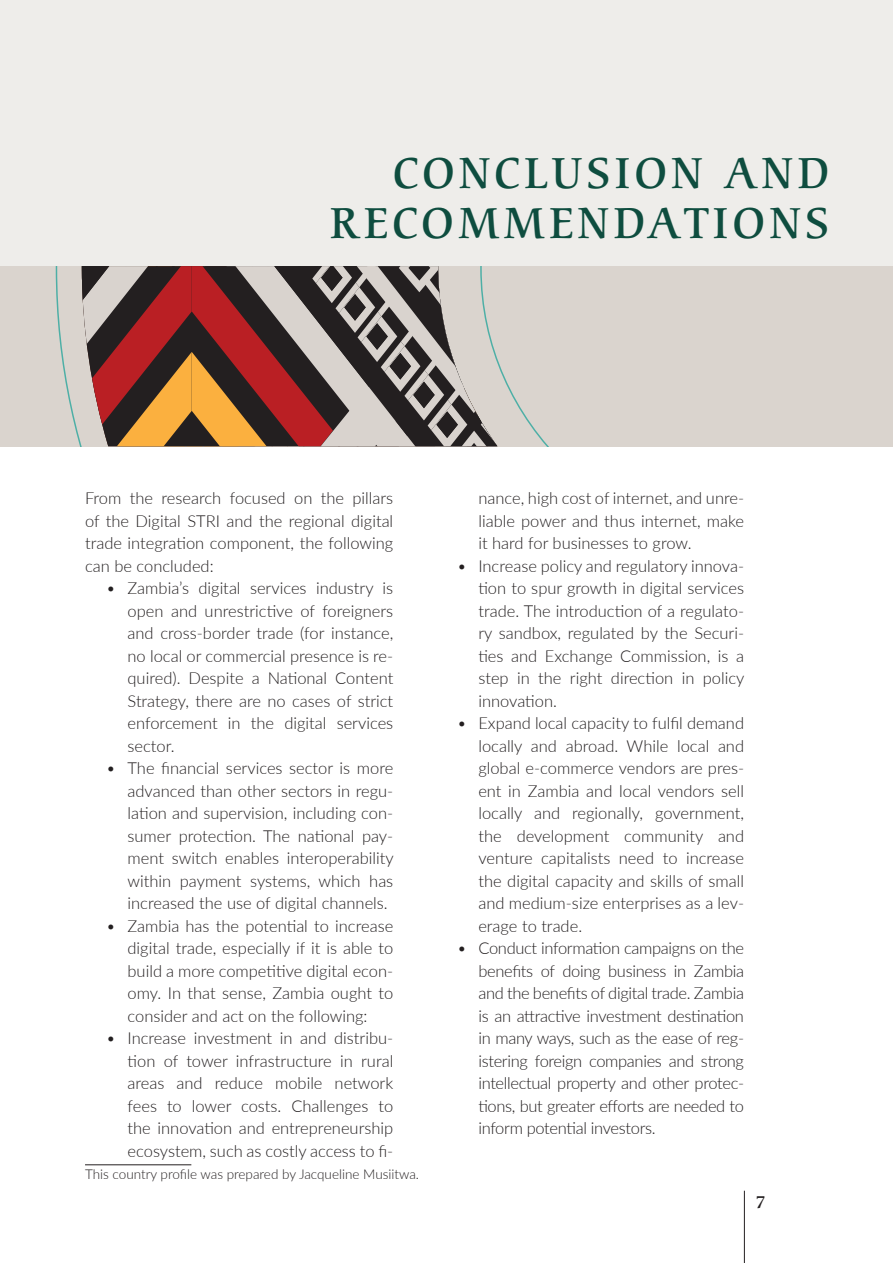
<style>
.page{position:relative;width:893px;height:1263px;background:#fff}
.page>*{position:absolute;margin:0;border:0;box-sizing:border-box;transform-origin:0 0}
.t1{font:500 42px/50.4px "Cerigo Std";letter-spacing:.1em;color:#0e4d3f;text-align:right}
._00_Body_text{font:300 16.5px/22.5px "Lato";color:#231f20;text-align:justify}
.t2{font:500 16.5px "Cerigo Std";color:#231f20}
._06_Footnote{font:300 13.5px "Lato";color:#231f20}
</style>
<div class="page">
<div style="left:0;top:0;width:893px;height:446px;background:#eeedea"></div>
<div style="left:0;top:266px;width:893px;height:180px;background:#dad4ce"></div>
<svg style="left:56px;top:266px;width:492px;height:180px"></svg>
<hr style="left:744px;top:1191px;width:1px;height:72px;background:#231f20">
<hr style="left:85px;top:1164px;width:106px;height:1px;background:#231f20">
<p class="t1" style="left:330px;top:149px;width:501px">CONCLUSION AND<br>RECOMMENDATIONS</p>
<p class="_00_Body_text" style="left:85px;top:486px;width:310px">From the research focused on the pillars of the Digital STRI and the regional digital trade integration component, the following can be concluded:</p>
<p class="_00_Body_text" style="left:128px;top:576px;width:267px;text-indent:-21px">• Zambia’s digital services industry is open and unrestrictive of foreigners and cross-border trade (for instance, no local or commercial presence is re&shy;quired). Despite a National Content Strategy, there are no cases of strict enforcement in the digital services sector.</p>
<p class="_00_Body_text" style="left:128px;top:756px;width:268px;text-indent:-21px">• The financial services sector is more advanced than other sectors in regu&shy;lation and supervision, including con&shy;sumer protection. The national pay&shy;ment switch enables interoperability within payment systems, which has increased the use of digital channels.</p>
<p class="_00_Body_text" style="left:128px;top:914px;width:267px;text-indent:-21px">• Zambia has the potential to increase digital trade, especially if it is able to build a more competitive digital econ&shy;omy. In that sense, Zambia ought to consider and act on the following:</p>
<p class="_00_Body_text" style="left:128px;top:1026px;width:267px;text-indent:-21px">• Increase investment in and distribu&shy;tion of tower infrastructure in rural areas and reduce mobile network fees to lower costs. Challenges to the innovation and entrepreneurship ecosystem, such as costly access to fi-</p>
<p class="_06_Footnote" style="left:85px;top:1164px;width:336px">This country profile was prepared by Jacqueline Musiitwa.</p>
<p class="_00_Body_text" style="left:478px;top:486px;width:267px">nance, high cost of internet, and unre&shy;liable power and thus internet, make it hard for businesses to grow.</p>
<p class="_00_Body_text" style="left:478px;top:554px;width:268px;text-indent:-21px">• Increase policy and regulatory innova&shy;tion to spur growth in digital services trade. The introduction of a regulato&shy;ry sandbox, regulated by the Securi&shy;ties and Exchange Commission, is a step in the right direction in policy innovation.</p>
<p class="_00_Body_text" style="left:478px;top:711px;width:267px;text-indent:-21px">• Expand local capacity to fulfil demand locally and abroad. While local and global e-commerce vendors are pres&shy;ent in Zambia and local vendors sell locally and regionally, government, the development community and venture capitalists need to increase the digital capacity and skills of small and medium-size enterprises as a lev&shy;erage to trade.</p>
<p class="_00_Body_text" style="left:478px;top:936px;width:267px;text-indent:-21px">• Conduct information campaigns on the benefits of doing business in Zambia and the benefits of digital trade. Zambia is an attractive investment destination in many ways, such as the ease of reg&shy;istering foreign companies and strong intellectual property and other protec&shy;tions, but greater efforts are needed to inform potential investors.</p>
<p class="t2" style="left:755px;top:1193px;width:12px">7</p>
</div>
